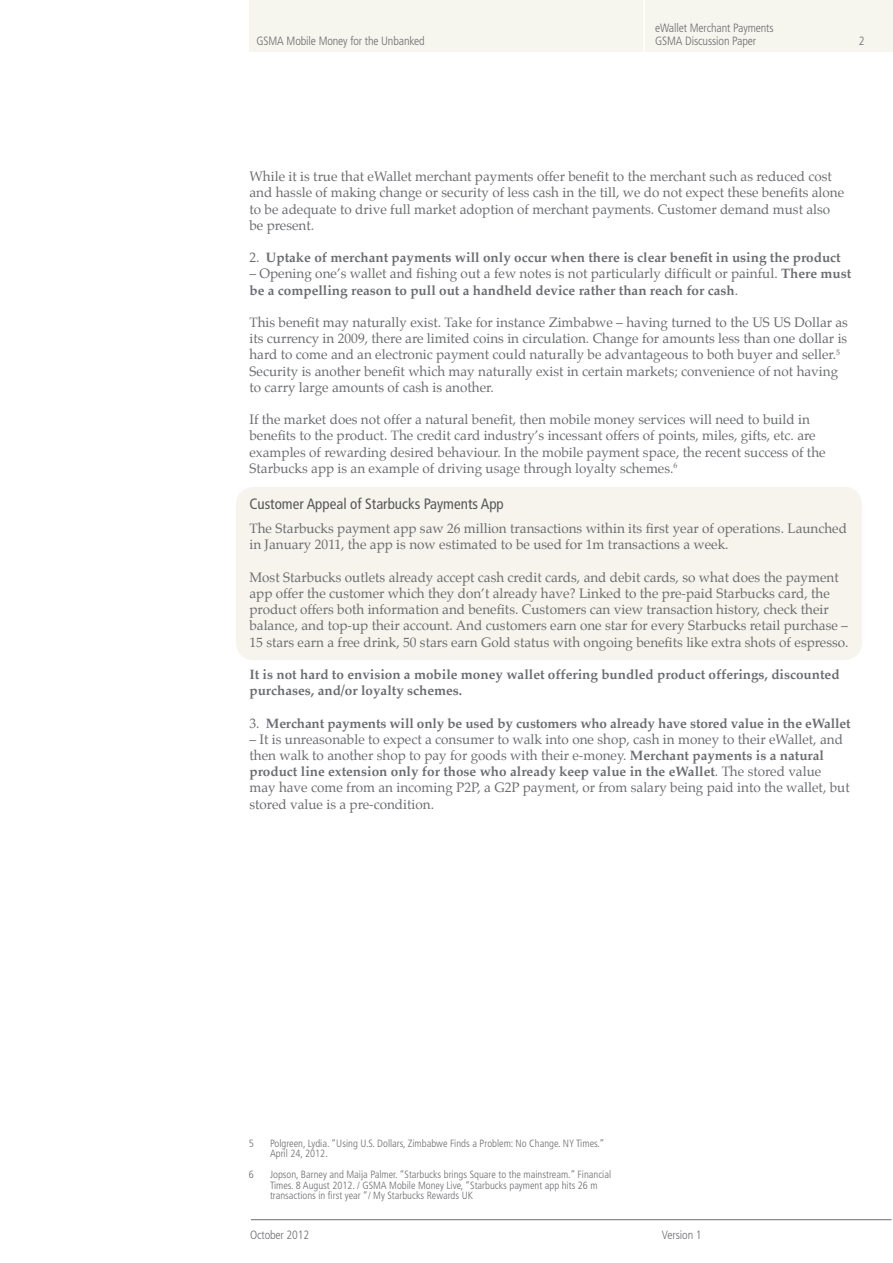
<style>
.page{position:relative;width:893px;height:1263px;background:#fff}
.page>*{position:absolute;margin:0;border:0;box-sizing:border-box;transform-origin:0 0}
.sub_sub_head{font:condensed 15px "Frutiger";color:#57585a}
.BODY_COPY{font:13.5px/16.2px "Palatino";color:#6c6d70}
.BODY_COPY-2{font:700 13.5px/16.2px "Palatino";color:#6c6d70}
.heading{font:300 condensed 12px/13.5px "Frutiger";letter-spacing:-.01em;color:#6c6d70}
.DETAILS{font:300 condensed 10.5px/10.5px "Frutiger";color:#6c6d70}
.s1{font-weight:400}
.s2{font-weight:700}
</style>
<div class="page">
<div style="left:249px;top:0;width:395px;height:52px;background:#f6f5ee"></div>
<div style="left:645px;top:0;width:206px;height:52px;background:#f6f5ee"></div>
<hr style="left:643px;top:0;width:2px;height:64px;background:#fff">
<hr style="left:251px;top:1219px;width:640px;height:1px;background:#6c6d70">
<div style="left:236px;top:487px;width:626px;height:173px;background:#f7f4ed;border-radius:18px"></div>
<div style="left:853px;top:0;width:40px;height:52px;background:#f6f5ee"></div>
<p class="heading" style="left:655px;top:21px;width:120px">eWallet Merchant Payments<br>GSMA Discussion Paper</p>
<p class="heading" style="left:257px;top:34px;width:170px">GSMA Mobile Money for the Unbanked</p>
<p class="heading" style="left:859px;top:34px;width:14px">A3</p>
<p class="heading" style="left:859px;top:34px;width:7px">2</p>
<p class="BODY_COPY" style="left:249px;top:168px;width:596px">While it is true that eWallet merchant payments offer benefit to the merchant such as reduced cost and hassle of making change or security of less cash in the till, we do not expect these benefits alone to be adequate to drive full market adoption of merchant payments. Customer demand must also be present.</p>
<p class="BODY_COPY-2" style="left:249px;top:249px;width:593px"><span class="s1">2.</span> Uptake of merchant payments will only occur when there is clear benefit in using the product</p>
<p class="BODY_COPY" style="left:249px;top:266px;width:603px">– Opening one’s wallet and fishing out a few notes is not particularly difficult or painful. <span class="s2">There must be a compelling reason to pull out a handheld device rather than reach for cash</span>.</p>
<p class="BODY_COPY" style="left:249px;top:314px;width:600px">This benefit may naturally exist. Take for instance Zimbabwe – having turned to the US US Dollar as its currency in 2009, there are limited coins in circulation. Change for amounts less than one dollar is hard to come and an electronic payment could naturally be advantageous to both buyer and seller.<sup>5<br></sup>Security is another benefit which may naturally exist in certain markets; convenience of not having to carry large amounts of cash is another.</p>
<p class="BODY_COPY" style="left:249px;top:411px;width:578px">If the market does not offer a natural benefit, then mobile money services will need to build in benefits to the product. The credit card industry’s incessant offers of points, miles, gifts, etc. are examples of rewarding desired behaviour. In the mobile payment space, the recent success of the Starbucks app is an example of driving usage through loyalty schemes.<sup>6</sup></p>
<p class="sub_sub_head" style="left:249px;top:495px;width:256px">Customer Appeal of Starbucks Payments App</p>
<p class="BODY_COPY" style="left:249px;top:520px;width:599px">The Starbucks payment app saw 26 million transactions within its first year of operations. Launched in January 2011, the app is now estimated to be used for 1m transactions a week.</p>
<p class="BODY_COPY" style="left:249px;top:569px;width:601px">Most Starbucks outlets already accept cash credit cards, and debit cards, so what does the payment app offer the customer which they don’t already have? Linked to the pre-paid Starbucks card, the product offers both information and benefits. Customers can view transaction history, check their balance, and top-up their account. And customers earn one star for every Starbucks retail purchase – 15 stars earn a free drink, 50 stars earn Gold status with ongoing benefits like extra shots of espresso.</p>
<p class="BODY_COPY-2" style="left:249px;top:666px;width:592px">It is not hard to envision a mobile money wallet offering bundled product offerings, discounted purchases, and/or loyalty schemes.</p>
<p class="BODY_COPY-2" style="left:249px;top:715px;width:603px"><span class="s1">3.</span> Merchant payments will only be used by customers who already have stored value in the eWallet</p>
<p class="BODY_COPY" style="left:249px;top:731px;width:602px">– It is unreasonable to expect a consumer to walk into one shop, cash in money to their eWallet, and then walk to another shop to pay for goods with their e-money. <span class="s2">Merchant payments is a natural product line extension only for those who already keep value in the eWallet</span>. The stored value may have come from an incoming P2P, a G2P payment, or from salary being paid into the wallet, but stored value is a pre-condition.</p>
<p class="DETAILS" style="left:249px;top:1138px;width:7px">5</p>
<p class="DETAILS" style="left:270px;top:1138px;width:336px">Polgreen, Lydia. “Using U.S. Dollars, Zimbabwe Finds a Problem: No Change. NY Times.”<br>April 24, 2012.</p>
<p class="DETAILS" style="left:249px;top:1169px;width:7px">6</p>
<p class="DETAILS" style="left:270px;top:1169px;width:343px">Jopson, Barney and Maija Palmer. “Starbucks brings Square to the mainstream.” Financial<br>Times. 8 August 2012. / GSMA Mobile Money Live, “Starbucks payment app hits 26 m transactions in first year “/ My Starbucks Rewards UK</p>
<p class="heading" style="left:250px;top:1228px;width:61px">October 2012</p>
<p class="heading" style="left:662px;top:1228px;width:41px">Version 1</p>
</div>
